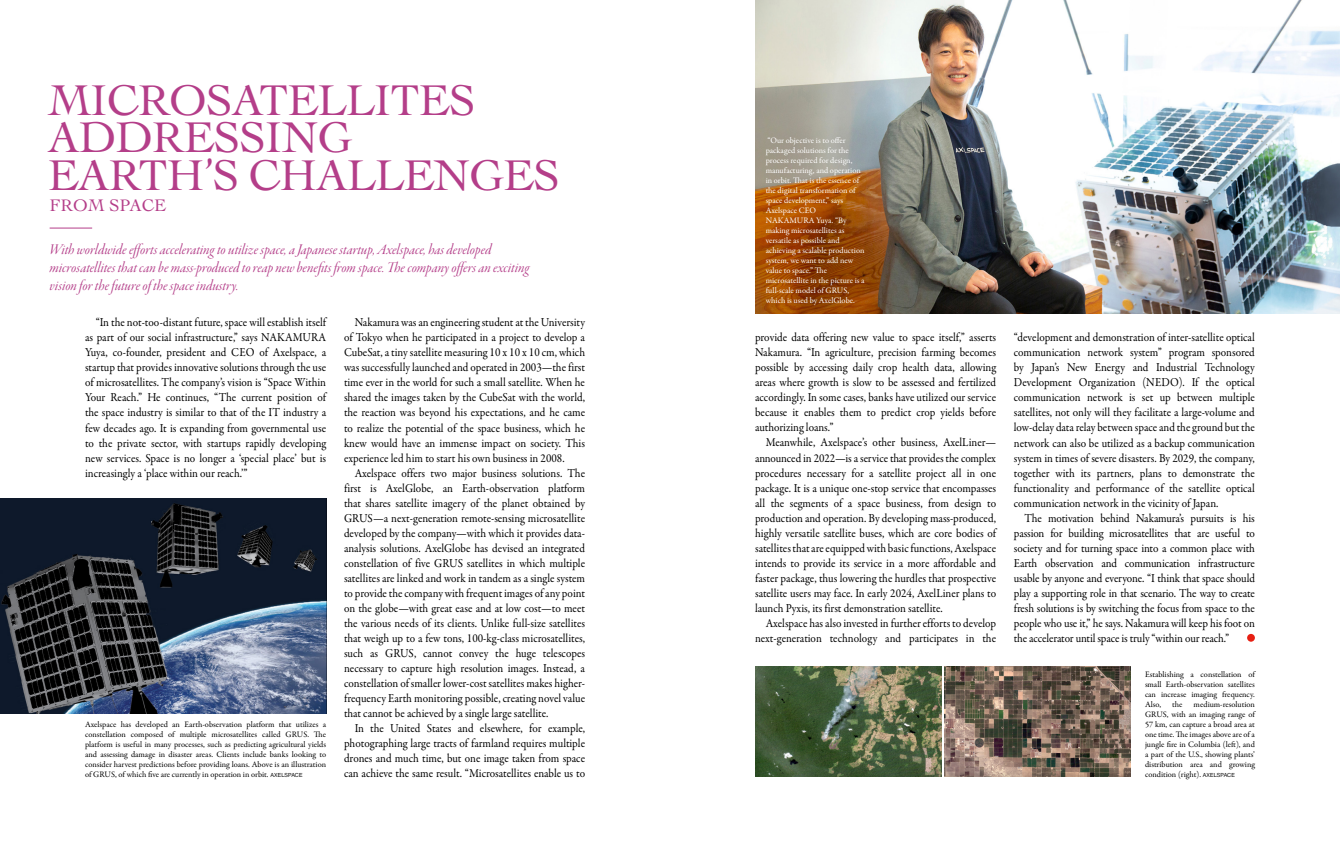
<style>
.page{position:relative;width:1340px;height:862px;background:#fff}
.page>*{position:absolute;margin:0;border:0;box-sizing:border-box;transform-origin:0 0}
.t1{font:45px/37.5px "Cochin";letter-spacing:-.02em;color:#b43e89}
.t2{font:17.5px "Cochin";color:#b43e89}
.t3{font:15.62px/17.8px "Garamond Premr Pro It Disp";color:#b43e89}
.t4{font:12.25px/15px "Garamond Premr Pro";letter-spacing:-.005em;color:#000;text-align:justify;scale:.92 1}
.t5{font:8.5px/10px "Garamond Premr Pro";letter-spacing:-.005em;color:#000;text-align:justify}
.t6{font:8.5px/10px "Garamond Premr Pro";color:#fff}
.s1{font-family:"N Haas Grotesk DS Std 55 Rg";font-size:5.62px}
</style>
<div class="page">
<img style="left:0;top:498px;width:326px;height:215px">
<img style="left:755px;top:666px;width:186px;height:110px">
<img style="left:944px;top:666px;width:186px;height:110px">
<img style="left:755px;top:0;width:584px;height:314px">
<div style="left:1247px;top:633px;width:7px;height:8px;background:#e71f12;border-radius:50%"></div>
<hr style="left:50px;top:228px;width:42px;height:1px;background:#b43e89">
<p class="t1" style="left:48px;top:79px;width:429px">MICROSATELLITES<br>ADDRESSING</p>
<p class="t1" style="left:48px;top:154px;width:513px">EARTH’S CHALLENGES</p>
<p class="t2" style="left:50px;top:193px;width:118px">FROM SPACE</p>
<p class="t3" style="left:50px;top:241px;width:481px">With worldwide efforts accelerating to utilize space, a Japanese startup, Axelspace, has developed microsatellites that can be mass-produced to reap new benefits from space. The company offers an exciting vision for the future of the space industry.</p>
<p class="t4" style="left:85px;top:315px;width:263px;text-indent:11px">“In the not-too-distant future, space will establish itself as part of our social infrastructure,” says NAKAMURA Yuya, co-founder, president and CEO of Axelspace, a startup that provides innovative solutions through the use of microsatellites. The company’s vision is “Space Within Your Reach.” He continues, “The current position of the space industry is similar to that of the IT industry a few decades ago. It is expanding from governmental use to the private sector, with startups rapidly developing new services. Space is no longer a ‘special place’ but is increasingly a ‘place within our reach.’”</p>
<p class="t4" style="left:344px;top:315px;width:263px;text-indent:11px">Nakamura was an engineering student at the University of Tokyo when he participated in a project to develop a CubeSat, a tiny satellite measuring 10 x 10 x 10 cm, which was successfully launched and operated in 2003—the first time ever in the world for such a small satellite. When he shared the images taken by the CubeSat with the world, the reaction was beyond his expectations, and he came to realize the potential of the space business, which he knew would have an immense impact on society. This experience led him to start his own business in 2008.</p>
<p class="t4" style="left:344px;top:465px;width:263px;text-indent:11px">Axelspace offers two major business solutions. The first is AxelGlobe, an Earth-observation platform that shares satellite imagery of the planet obtained by GRUS—a next-generation remote-sensing microsatellite developed by the company—with which it provides data&shy;analysis solutions. AxelGlobe has devised an integrated constellation of five GRUS satellites in which multiple satellites are linked and work in tandem as a single system to provide the company with frequent images of any point on the globe—with great ease and at low cost—to meet the various needs of its clients. Unlike full-size satellites that weigh up to a few tons, 100-kg-class microsatellites, such as GRUS, cannot convey the huge telescopes necessary to capture high resolution images. Instead, a constellation of smaller lower-cost satellites makes higher&shy;frequency Earth monitoring possible, creating novel value that cannot be achieved by a single large satellite.</p>
<p class="t4" style="left:344px;top:720px;width:263px;text-indent:11px">In the United States and elsewhere, for example, photographing large tracts of farmland requires multiple drones and much time, but one image taken from space can achieve the same result. “Microsatellites enable us to</p>
<p class="t5" style="left:85px;top:719px;width:242px">Axelspace has developed an Earth-observation platform that utilizes a constellation composed of multiple microsatellites called GRUS. The platform is useful in many processes, such as predicting agricultural yields and assessing damage in disaster areas. Clients include banks looking to consider harvest predictions before providing loans. Above is an illustration of GRUS, of which five are currently in operation in orbit. <span class="s1">AXELSPACE</span></p>
<p class="t6" style="left:765px;top:135px;width:100px">“Our objective is to offer packaged solutions for the process required for design, manufacturing, and operation in orbit. That is the essence of the digital transformation of space development,” says<br>Axelspace CEO<br>NAKAMURA Yuya. “By making microsatellites as versatile as possible and achieving a scalable production system, we want to add new value to space.” The microsatellite in the picture is a full-scale model of GRUS, which is used by AxelGlobe.</p>
<p class="t4" style="left:755px;top:330px;width:263px">provide data offering new value to space itself,” asserts Nakamura. “In agriculture, precision farming becomes possible by accessing daily crop health data, allowing areas where growth is slow to be assessed and fertilized accordingly. In some cases, banks have utilized our service because it enables them to predict crop yields before authorizing loans.”</p>
<p class="t4" style="left:755px;top:435px;width:263px;text-indent:11px">Meanwhile, Axelspace’s other business, AxelLiner— announced in 2022—is a service that provides the complex procedures necessary for a satellite project all in one package. It is a unique one-stop service that encompasses all the segments of a space business, from design to production and operation. By developing mass-produced, highly versatile satellite buses, which are core bodies of satellites that are equipped with basic functions, Axelspace intends to provide its service in a more affordable and faster package, thus lowering the hurdles that prospective satellite users may face. In early 2024, AxelLiner plans to launch Pyxis, its first demonstration satellite.</p>
<p class="t4" style="left:755px;top:615px;width:263px;text-align:right">Axelspace has also invested in further efforts to develop next-generation technology and participates in the</p>
<p class="t4" style="left:1013px;top:330px;width:263px">“development and demonstration of inter-satellite optical communication network system” program sponsored by Japan’s New Energy and Industrial Technology Development Organization (NEDO). If the optical communication network is set up between multiple satellites, not only will they facilitate a large-volume and low-delay data relay between space and the ground but the network can also be utilized as a backup communication system in times of severe disasters. By 2029, the company, together with its partners, plans to demonstrate the functionality and performance of the satellite optical communication network in the vicinity of Japan.</p>
<p class="t4" style="left:1013px;top:510px;width:263px;text-indent:11px">The motivation behind Nakamura’s pursuits is his passion for building microsatellites that are useful to society and for turning space into a common place with Earth observation and communication infrastructure usable by anyone and everyone. “I think that space should play a supporting role in that scenario. The way to create fresh solutions is by switching the focus from space to the people who use it,” he says. Nakamura will keep his foot on the accelerator until space is truly “within our reach.”</p>
<p class="t5" style="left:1144px;top:669px;width:111px">Establishing a constellation of small Earth-observation satellites can increase imaging frequency.<br>Also,</p>
<p class="t5" style="left:1144px;top:699px;width:111px;text-indent:49px">medium-resolution GRUS, with an imaging range of 57 km, can capture a broad area at one time. The images above are of a jungle fire in Columbia (left), and a part of the U.S., showing plants’ distribution area and growing condition (right). <span class="s1">AXELSPACE</span></p>
<p class="t5" style="left:1172px;top:699px;width:12px">the</p>
</div>
